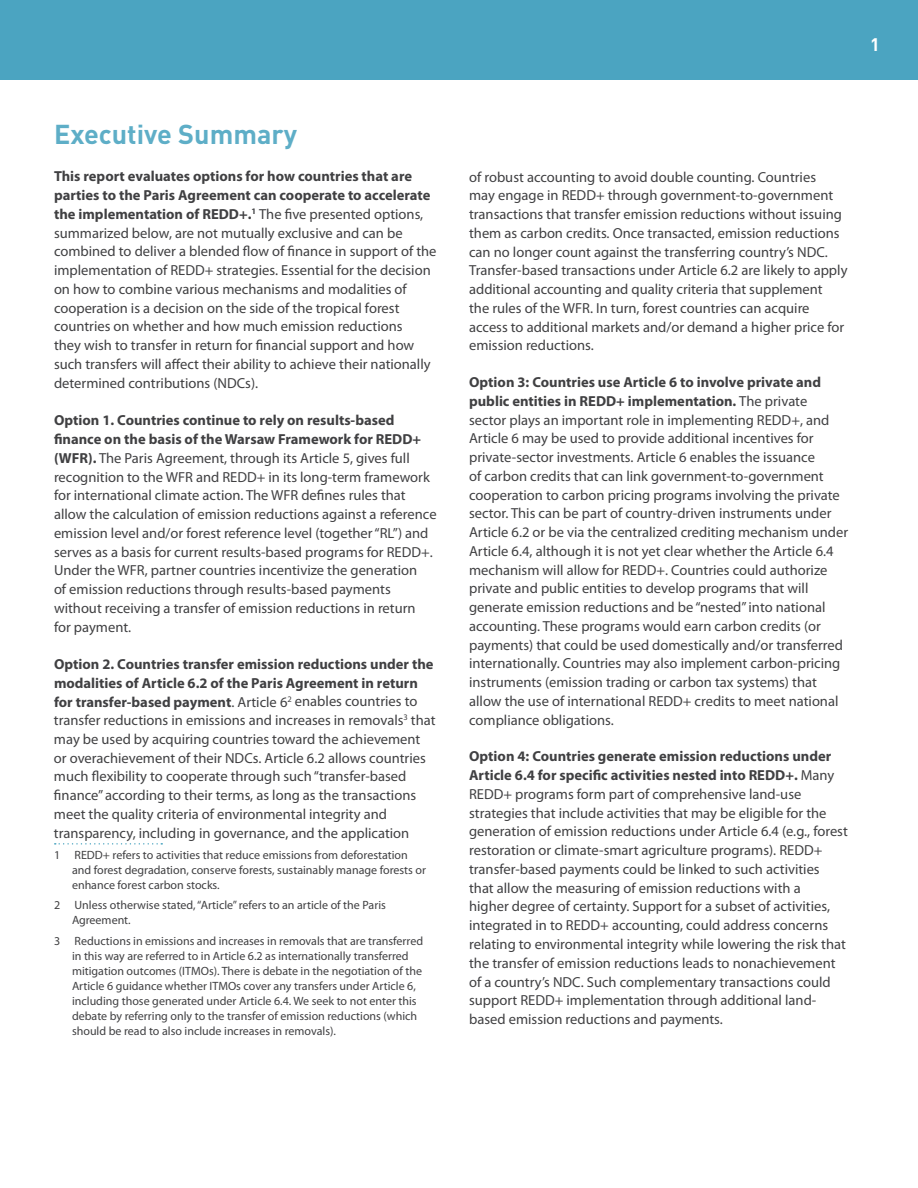
<style>
.page{position:relative;width:918px;height:1188px;background:#fff}
.page>*{position:absolute;margin:0;border:0;box-sizing:border-box;transform-origin:0 0}
.t1{font:700 27px "DIN";color:#5eaec7}
.t2{font:700 18px "DIN";color:#fff}
.t3{font:14.55px/18.8px "Myriad Pro";color:#404042}
.t4{font:12px/15px "Myriad Pro";color:#404042}
.s1{font-weight:700}
</style>
<div class="page">
<div style="left:0;top:0;width:918px;height:80px;background:#4ba4c1"></div>
<svg style="left:55px;top:843px;width:107px;height:2px"></svg>
<h1 class="t1" style="left:54px;top:125px;width:245px">Executive Summary</h1>
<p class="t3" style="left:54px;top:168px;width:384px"><span class="s1">This report evaluates options for how countries that are parties to the Paris Agreement can cooperate to accelerate the implementation of REDD+.</span><sup>1</sup> The five presented options, summarized below, are not mutually exclusive and can be combined to deliver a blended flow of finance in support of the implementation of REDD+ strategies. Essential for the decision on how to combine various mechanisms and modalities of cooperation is a decision on the side of the tropical forest countries on whether and how much emission reductions<br>they wish to transfer in return for financial support and how such transfers will affect their ability to achieve their nationally determined contributions (NDCs).</p>
<p class="t3" style="left:54px;top:412px;width:384px"><span class="s1">Option 1. Countries continue to rely on results-based finance on the basis of the Warsaw Framework for REDD+ (WFR).</span> The Paris Agreement, through its Article 5, gives full recognition to the WFR and REDD+ in its long-term framework for international climate action. The WFR defines rules that allow the calculation of emission reductions against a reference emission level and/or forest reference level (together “RL”) and serves as a basis for current results-based programs for REDD+.<br>Under the WFR, partner countries incentivize the generation<br>of emission reductions through results-based payments without receiving a transfer of emission reductions in return<br>for payment.</p>
<p class="t3" style="left:54px;top:656px;width:383px"><span class="s1">Option 2. Countries transfer emission reductions under the modalities of Article 6.2 of the Paris Agreement in return for transfer-based payment</span>. Article 6<sup>2</sup> enables countries to transfer reductions in emissions and increases in removals<sup>3</sup> that may be used by acquiring countries toward the achievement or overachievement of their NDCs. Article 6.2 allows countries much flexibility to cooperate through such “transfer-based finance” according to their terms, as long as the transactions meet the quality criteria of environmental integrity and transparency, including in governance, and the application</p>
<p class="t4" style="left:72px;top:848px;width:356px;text-indent:-18px">1 REDD+ refers to activities that reduce emissions from deforestation and forest degradation, conserve forests, sustainably manage forests or enhance forest carbon stocks.</p>
<p class="t4" style="left:72px;top:899px;width:315px;text-indent:-18px">2 Unless otherwise stated, “Article” refers to an article of the Paris<br>Agreement.</p>
<p class="t4" style="left:72px;top:934px;width:353px;text-indent:-18px">3 Reductions in emissions and increases in removals that are transferred in this way are referred to in Article 6.2 as internationally transferred mitigation outcomes (ITMOs). There is debate in the negotiation of the Article 6 guidance whether ITMOs cover any transfers under Article 6, including those generated under Article 6.4. We seek to not enter this debate by referring only to the transfer of emission reductions (which should be read to also include increases in removals).</p>
<p class="t2" style="left:870px;top:38px;width:11px">1</p>
<p class="t3" style="left:469px;top:169px;width:380px">of robust accounting to avoid double counting. Countries<br>may engage in REDD+ through government-to-government transactions that transfer emission reductions without issuing them as carbon credits. Once transacted, emission reductions can no longer count against the transferring country’s NDC.<br>Transfer-based transactions under Article 6.2 are likely to apply additional accounting and quality criteria that supplement<br>the rules of the WFR. In turn, forest countries can acquire access to additional markets and/or demand a higher price for emission reductions.</p>
<p class="t3" style="left:469px;top:374px;width:380px"><span class="s1">Option 3: Countries use Article 6 to involve private and public entities in REDD+ implementation.</span> The private sector plays an important role in implementing REDD+, and Article 6 may be used to provide additional incentives for private-sector investments. Article 6 enables the issuance<br>of carbon credits that can link government-to-government cooperation to carbon pricing programs involving the private sector. This can be part of country-driven instruments under Article 6.2 or be via the centralized crediting mechanism under Article 6.4, although it is not yet clear whether the Article 6.4 mechanism will allow for REDD+. Countries could authorize private and public entities to develop programs that will generate emission reductions and be “nested” into national accounting. These programs would earn carbon credits (or payments) that could be used domestically and/or transferred internationally. Countries may also implement carbon-pricing instruments (emission trading or carbon tax systems) that allow the use of international REDD+ credits to meet national compliance obligations.</p>
<p class="t3" style="left:469px;top:748px;width:380px"><span class="s1">Option 4: Countries generate emission reductions under Article 6.4 for specific activities nested into REDD+.</span> Many REDD+ programs form part of comprehensive land-use strategies that include activities that may be eligible for the generation of emission reductions under Article 6.4 (e.g., forest restoration or climate-smart agriculture programs). REDD+ transfer-based payments could be linked to such activities that allow the measuring of emission reductions with a<br>higher degree of certainty. Support for a subset of activities, integrated in to REDD+ accounting, could address concerns relating to environmental integrity while lowering the risk that the transfer of emission reductions leads to nonachievement of a country’s NDC. Such complementary transactions could support REDD+ implementation through additional land&shy;based emission reductions and payments.</p>
</div>
